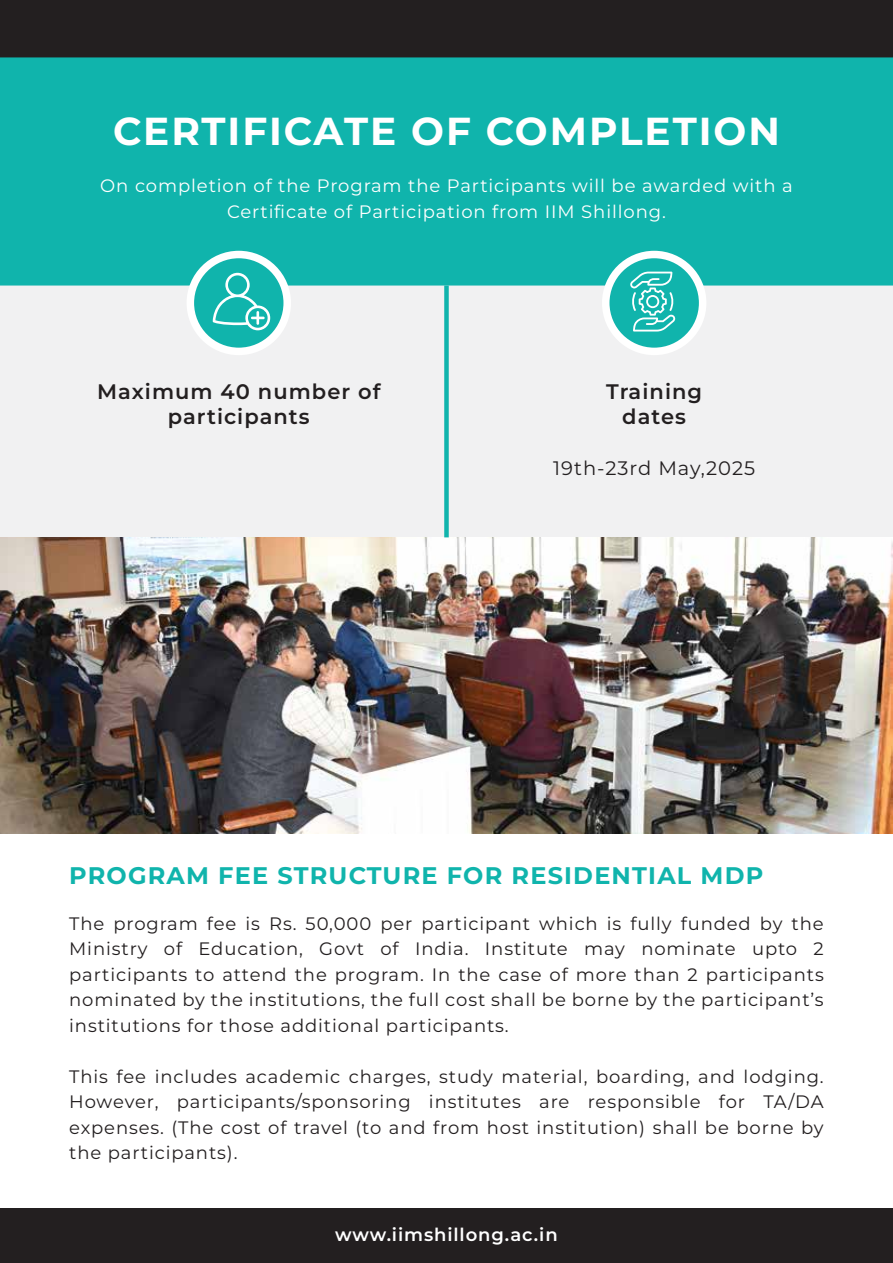
<style>
.page{position:relative;width:893px;height:1263px;background:#fff}
.page>*{position:absolute;margin:0;border:0;box-sizing:border-box;transform-origin:0 0}
.t1{font:700 39px "Montserrat";letter-spacing:.05em;color:#fff}
.t2{font:700 24px "Montserrat";letter-spacing:.05em;color:#10b4ac}
.t3{font:600 21px/25.5px "Montserrat";letter-spacing:.05em;color:#231f20;text-align:center}
.t4{font:19.5px "Montserrat";letter-spacing:.05em;color:#231f20}
.t5{font:18px/25.5px "Montserrat";letter-spacing:.05em;color:#231f20;text-align:justify}
.t6{font:18px/25.5px "Montserrat";letter-spacing:.05em;color:#fff;text-align:center}
.t7{font:600 18px "Montserrat";letter-spacing:.05em;color:#fff}
</style>
<div class="page">
<img style="left:0;top:537px;width:893px;height:296px">
<div style="left:0;top:286px;width:893px;height:251px;background:#f1f1f2"></div>
<div style="left:0;top:57px;width:893px;height:229px;background:#10b4ac"></div>
<div style="left:0;top:0;width:893px;height:57px;background:#231f20"></div>
<div style="left:0;top:1208px;width:893px;height:55px;background:#231f20"></div>
<div style="left:444px;top:286px;width:5px;height:251px;background:#10b4ac"></div>
<svg style="left:190px;top:254px;width:97px;height:97px;background:#36c0b9"></svg>
<div style="left:187px;top:251px;width:104px;height:104px;border:8px solid #fff;border-radius:50%"></div>
<svg style="left:606px;top:254px;width:97px;height:97px;background:#32beb7"></svg>
<div style="left:602px;top:251px;width:104px;height:104px;border:8px solid #fff;border-radius:50%"></div>
<svg style="left:630px;top:272px;width:45px;height:59px"></svg>
<svg style="left:213px;top:273px;width:57px;height:57px;background:#3fc2bc"></svg>
<h1 class="t1" style="left:113px;top:103px;width:668px">CERTIFICATE OF COMPLETION</h1>
<p class="t6" style="left:100px;top:174px;width:694px">On completion of the Program the Participants will be awarded with a<br>Certificate of Participation from IIM Shillong.</p>
<p class="t3" style="left:97px;top:380px;width:285px">Maximum 40 number of participants</p>
<p class="t3" style="left:606px;top:380px;width:97px">Training dates</p>
<p class="t4" style="left:553px;top:455px;width:204px">19th-23rd May,2025</p>
<h2 class="t2" style="left:69px;top:858px;width:696px">PROGRAM FEE STRUCTURE FOR RESIDENTIAL MDP</h2>
<p class="t5" style="left:69px;top:912px;width:756px">The program fee is Rs. 50,000 per participant which is fully funded by the Ministry of Education, Govt of India. Institute may nominate upto 2 participants to attend the program. In the case of more than 2 participants nominated by the institutions, the full cost shall be borne by the participant’s institutions for those additional participants.</p>
<p class="t5" style="left:69px;top:1065px;width:756px">This fee includes academic charges, study material, boarding, and lodging.<br>However, participants/sponsoring institutes are responsible for TA/DA expenses. (The cost of travel (to and from host institution) shall be borne by the participants).</p>
<p class="t7" style="left:335px;top:1221px;width:224px">www.iimshillong.ac.in</p>
</div>
